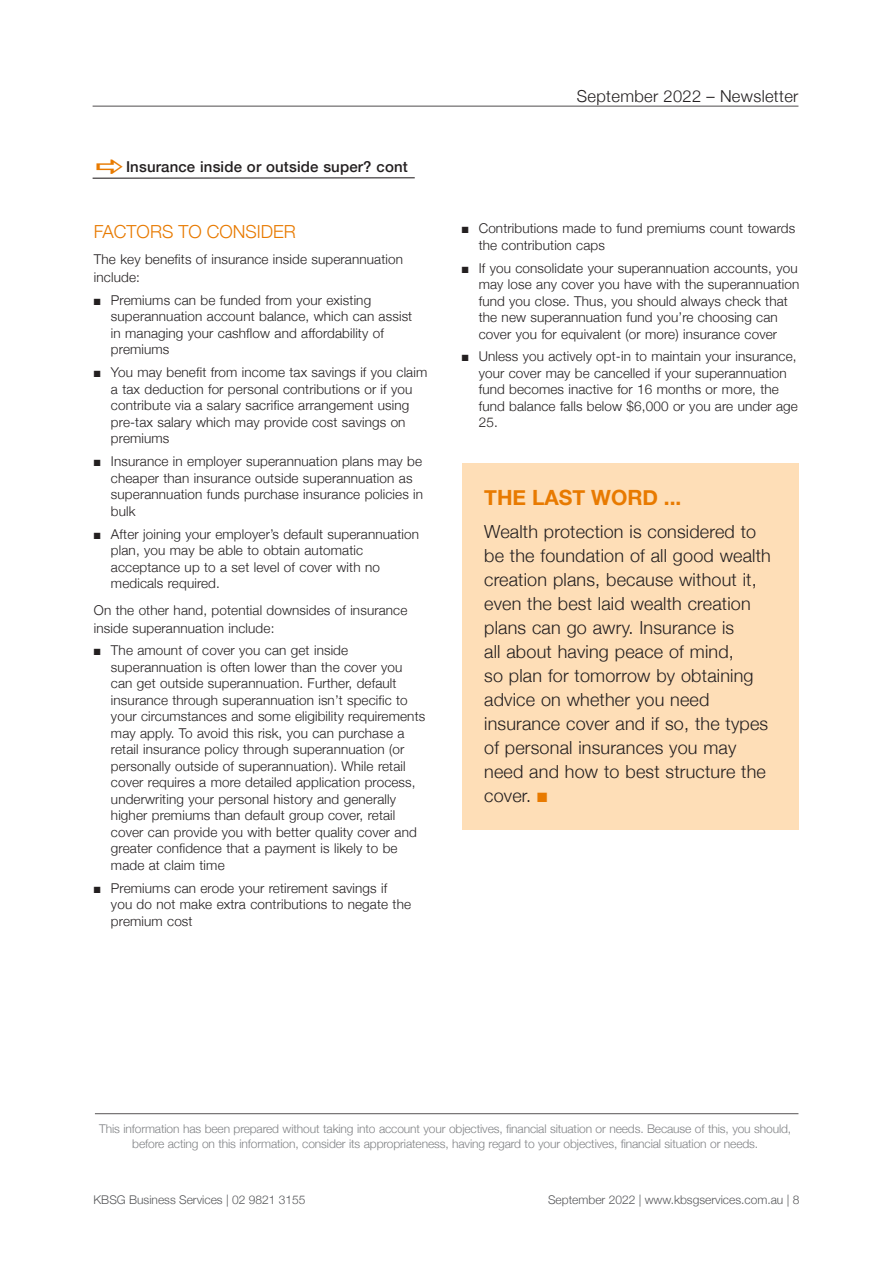
<style>
.page{position:relative;width:893px;height:1263px;background:#fff}
.page>*{position:absolute;margin:0;border:0;box-sizing:border-box;transform-origin:0 0}
.subhead_orange{font:700 21px "Helvetica Neue";color:#e87a00}
._15_Body_text{font:300 18px/24px "Helvetica Neue";letter-spacing:.01em;color:#231f20}
.subhead_orange-2{font:300 18px "Helvetica Neue";color:#e87a00}
.t1{font:300 16.5px "Helvetica Neue";letter-spacing:.02em;color:#231f20}
._15_Article_head_1{font:500 15px "Helvetica Neue";letter-spacing:.01em;color:#231f20}
._15_Body_text-2{font:300 13.5px/16.5px "Helvetica Neue";letter-spacing:.01em;color:#231f20}
.Disclaimer{font:300 12px/15px "Helvetica Neue";letter-spacing:-.01em;color:#808285;text-align:center}
.t2{font:300 12px "Helvetica Neue";color:#57585a}
.s1{color:#e87a00}
</style>
<div class="page">
<hr style="left:93px;top:106px;width:705px;height:1px;background:#231f20">
<div style="left:462px;top:463px;width:336px;height:367px;background:#fedeb7"></div>
<hr style="left:93px;top:177px;width:322px;height:2px;background:#231f20">
<hr style="left:95px;top:1113px;width:703px;height:1px;background:#231f20">
<p class="_15_Article_head_1" style="left:126px;top:155px;width:283px">Insurance inside or outside super? cont</p>
<p class="subhead_orange-2" style="left:94px;top:217px;width:203px">FACTORS TO CONSIDER</p>
<p class="_15_Body_text-2" style="left:94px;top:249px;width:311px;line-height:18px">The key benefits of insurance inside superannuation include:</p>
<p class="_15_Body_text-2" style="left:111px;top:291px;width:303px;text-indent:-17px">■ Premiums can be funded from your existing superannuation account balance, which can assist in managing your cashflow and affordability of premiums</p>
<p class="_15_Body_text-2" style="left:111px;top:363px;width:318px;text-indent:-17px">■ You may benefit from income tax savings if you claim a tax deduction for personal contributions or if you contribute via a salary sacrifice arrangement using pre-tax salary which may provide cost savings on premiums</p>
<p class="_15_Body_text-2" style="left:111px;top:452px;width:314px;text-indent:-17px">■ Insurance in employer superannuation plans may be cheaper than insurance outside superannuation as superannuation funds purchase insurance policies in bulk</p>
<p class="_15_Body_text-2" style="left:111px;top:524px;width:310px;text-indent:-17px">■ After joining your employer’s default superannuation plan, you may be able to obtain automatic acceptance up to a set level of cover with no medicals required.</p>
<p class="_15_Body_text-2" style="left:94px;top:600px;width:315px;line-height:18px">On the other hand, potential downsides of insurance inside superannuation include:</p>
<p class="_15_Body_text-2" style="left:111px;top:641px;width:316px;text-indent:-17px">■ The amount of cover you can get inside superannuation is often lower than the cover you can get outside superannuation. Further, default insurance through superannuation isn’t specific to your circumstances and some eligibility requirements may apply. To avoid this risk, you can purchase a retail insurance policy through superannuation (or personally outside of superannuation). While retail cover requires a more detailed application process, underwriting your personal history and generally higher premiums than default group cover, retail cover can provide you with better quality cover and greater confidence that a payment is likely to be made at claim time</p>
<p class="_15_Body_text-2" style="left:111px;top:879px;width:302px;text-indent:-17px">■ Premiums can erode your retirement savings if you do not make extra contributions to negate the premium cost</p>
<p class="t1" style="left:577px;top:83px;width:223px">September 2022 – Newsletter</p>
<p class="_15_Body_text-2" style="left:479px;top:219px;width:318px;text-indent:-17px">■ Contributions made to fund premiums count towards the contribution caps</p>
<p class="_15_Body_text-2" style="left:479px;top:258px;width:322px;text-indent:-17px">■ If you consolidate your superannuation accounts, you may lose any cover you have with the superannuation fund you close. Thus, you should always check that the new superannuation fund you’re choosing can cover you for equivalent (or more) insurance cover</p>
<p class="_15_Body_text-2" style="left:479px;top:347px;width:321px;text-indent:-17px">■ Unless you actively opt-in to maintain your insurance, your cover may be cancelled if your superannuation fund becomes inactive for 16 months or more, the fund balance falls below $6,000 or you are under age 25.</p>
<p class="subhead_orange" style="left:484px;top:481px;width:199px">THE LAST WORD ...</p>
<p class="_15_Body_text" style="left:484px;top:518px;width:288px">Wealth protection is considered to be the foundation of all good wealth creation plans, because without it, even the best laid wealth creation plans can go awry. Insurance is<br>all about having peace of mind,<br>so plan for tomorrow by obtaining advice on whether you need insurance cover and if so, the types of personal insurances you may need and how to best structure the cover. <span class="s1">■</span></p>
<p class="Disclaimer" style="left:99px;top:1120px;width:693px">This information has been prepared without taking into account your objectives, financial situation or needs. Because of this, you should, before acting on this information, consider its appropriateness, having regard to your objectives, financial situation or needs.</p>
<p class="t2" style="left:94px;top:1190px;width:213px">KBSG Business Services | 02 9821 3155</p>
<p class="t2" style="left:548px;top:1190px;width:253px">September 2022 | www.kbsgservices.com.au | 8</p>
</div>
